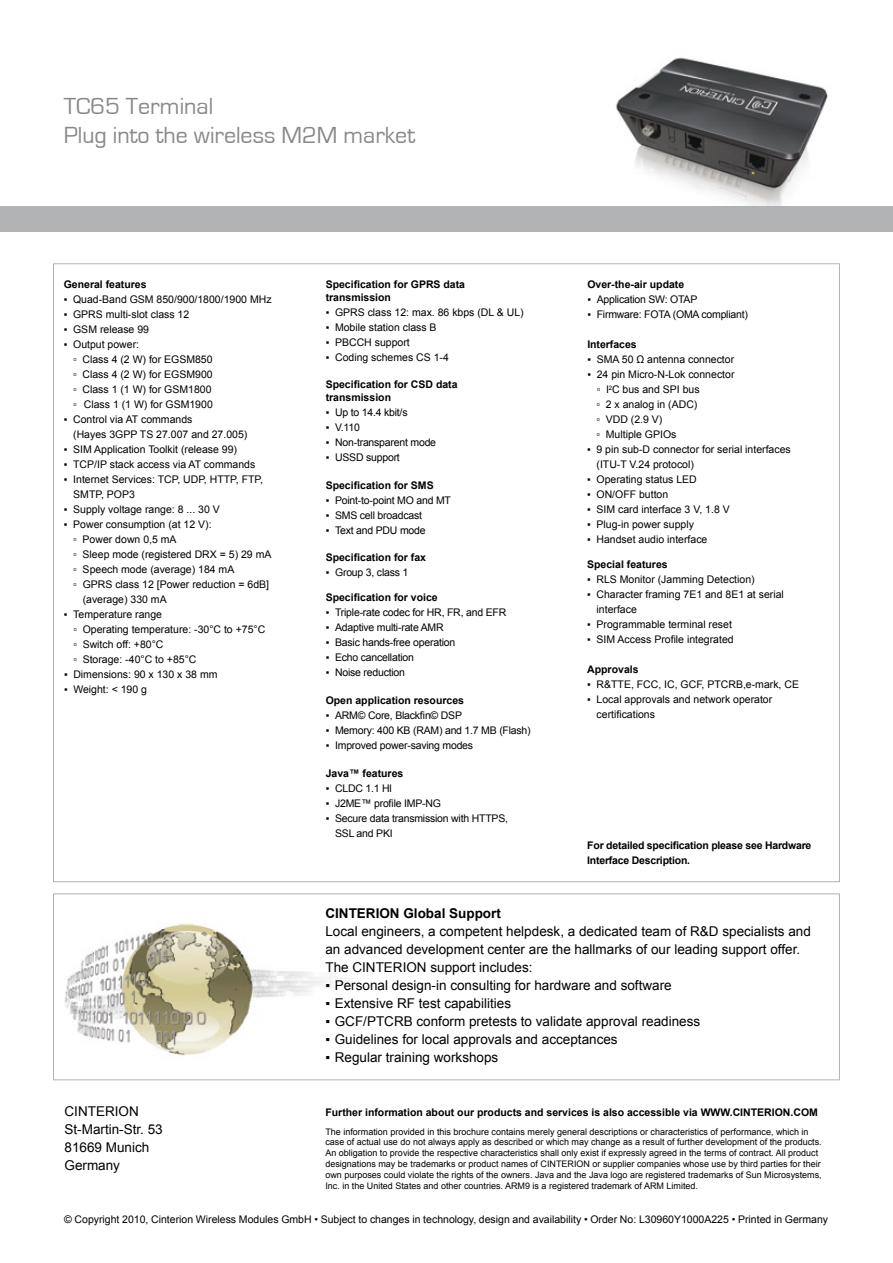
<style>
.page{position:relative;width:893px;height:1263px;background:#fff}
.page>*{position:absolute;margin:0;border:0;box-sizing:border-box;transform-origin:0 0}
.t1{font:24px/28.8px "Eurostile";color:#87888a}
.t2{font:13.5px/18px "Arial";color:#000}
.t3{font:700 13.5px "Arial";color:#000}
.t4{font:10.5px/15px "Arial";color:#000}
.t5{font:10.5px/15px "Arial";letter-spacing:-.02em;color:#000}
.t6{font:700 10.5px/12.6px "Arial";color:#000}
.t7{font:700 10.5px/15px "Arial";letter-spacing:-.02em;color:#000}
.t8{font:9px/10.8px "Arial";color:#000}
</style>
<div class="page">
<img style="left:65px;top:923px;width:285px;height:133px">
<img style="left:616px;top:57px;width:212px;height:149px">
<div style="left:53px;top:893px;width:787px;height:187px;border:1px solid #b1b3b4"></div>
<div style="left:0;top:206px;width:893px;height:26px;background:#b1b3b4"></div>
<h1 class="t1" style="left:64px;top:92px;width:353px">TC65 Terminal<br>Plug into the wireless M2M market</h1>
<p class="t6" style="left:64px;top:278px;width:84px">General features</p>
<p class="t4" style="left:64px;top:292px;width:209px">▪ Quad-Band GSM 850/900/1800/1900 MHz</p>
<p class="t4" style="left:64px;top:307px;width:127px">▪ GPRS multi-slot class 12</p>
<p class="t4" style="left:64px;top:322px;width:87px">▪ GSM release 99</p>
<p class="t4" style="left:73px;top:337px;width:141px;text-indent:-9px">▪ Output power:<br>▫ Class 4 (2 W) for EGSM850 ▫ Class 4 (2 W) for EGSM900 ▫ Class 1 (1 W) for GSM1800 ▫ Class 1 (1 W) for GSM1900</p>
<p class="t4" style="left:73px;top:412px;width:176px;text-indent:-9px">▪ Control via AT commands<br>(Hayes 3GPP TS 27.007 and 27.005)</p>
<p class="t4" style="left:64px;top:442px;width:175px">▪ SIM Application Toolkit (release 99)</p>
<p class="t4" style="left:64px;top:457px;width:193px">▪ TCP/IP stack access via AT commands</p>
<p class="t4" style="left:73px;top:472px;width:191px;text-indent:-9px">▪ Internet Services: TCP, UDP, HTTP, FTP,<br>SMTP, POP3</p>
<p class="t4" style="left:64px;top:502px;width:157px">▪ Supply voltage range: 8 ... 30 V</p>
<p class="t4" style="left:64px;top:517px;width:149px">▪ Power consumption (at 12 V):</p>
<p class="t4" style="left:73px;top:532px;width:105px">▫ Power down 0,5 mA</p>
<p class="t4" style="left:73px;top:547px;width:200px">▫ Sleep mode (registered DRX = 5) 29 mA</p>
<p class="t4" style="left:73px;top:562px;width:163px">▫ Speech mode (average) 184 mA</p>
<p class="t4" style="left:73px;top:577px;width:197px">▫ GPRS class 12 [Power reduction = 6dB]</p>
<p class="t4" style="left:83px;top:592px;width:86px">(average) 330 mA</p>
<p class="t4" style="left:73px;top:607px;width:193px;text-indent:-9px">▪ Temperature range<br>▫ Operating temperature: -30°C to +75°C ▫ Switch off: +80°C<br>▫ Storage: -40°C to +85°C</p>
<p class="t4" style="left:64px;top:667px;width:155px">▪ Dimensions: 90 x 130 x 38 mm</p>
<p class="t4" style="left:64px;top:682px;width:84px">▪ Weight: &lt; 190 g</p>
<p class="t6" style="left:326px;top:278px;width:141px">Specification for GPRS data transmission</p>
<p class="t4" style="left:326px;top:305px;width:200px">▪ GPRS class 12: max. 86 kbps (DL &amp; UL)</p>
<p class="t4" style="left:326px;top:320px;width:112px">▪ Mobile station class B</p>
<p class="t4" style="left:326px;top:335px;width:86px">▪ PBCCH support</p>
<p class="t4" style="left:326px;top:350px;width:125px">▪ Coding schemes CS 1-4</p>
<p class="t6" style="left:326px;top:379px;width:133px">Specification for CSD data transmission</p>
<p class="t5" style="left:326px;top:405px;width:83px">▪ Up to 14.4 kbit/s</p>
<p class="t4" style="left:326px;top:420px;width:36px">▪ V.110</p>
<p class="t5" style="left:326px;top:435px;width:112px">▪ Non-transparent mode</p>
<p class="t5" style="left:326px;top:450px;width:76px">▪ USSD support</p>
<p class="t6" style="left:326px;top:479px;width:109px">Specification for SMS</p>
<p class="t5" style="left:326px;top:492px;width:127px">▪ Point-to-point MO and MT</p>
<p class="t5" style="left:326px;top:507px;width:98px">▪ SMS cell broadcast</p>
<p class="t5" style="left:326px;top:523px;width:101px">▪ Text and PDU mode</p>
<p class="t6" style="left:326px;top:552px;width:102px">Specification for fax</p>
<p class="t5" style="left:326px;top:565px;width:84px">▪ Group 3, class 1</p>
<p class="t6" style="left:326px;top:592px;width:114px">Specification for voice</p>
<p class="t5" style="left:326px;top:605px;width:182px">▪ Triple-rate codec for HR, FR, and EFR</p>
<p class="t5" style="left:326px;top:620px;width:119px">▪ Adaptive multi-rate AMR</p>
<p class="t5" style="left:326px;top:635px;width:131px">▪ Basic hands-free operation</p>
<p class="t5" style="left:326px;top:650px;width:90px">▪ Echo cancellation</p>
<p class="t5" style="left:326px;top:665px;width:81px">▪ Noise reduction</p>
<p class="t6" style="left:326px;top:694px;width:140px">Open application resources</p>
<p class="t5" style="left:326px;top:708px;width:138px">▪ ARM© Core, Blackfin© DSP</p>
<p class="t5" style="left:326px;top:723px;width:207px">▪ Memory: 400 KB (RAM) and 1.7 MB (Flash)</p>
<p class="t5" style="left:326px;top:738px;width:149px">▪ Improved power-saving modes</p>
<p class="t6" style="left:326px;top:767px;width:79px">Java™ features</p>
<p class="t4" style="left:326px;top:781px;width:68px">▪ CLDC 1.1 Hl</p>
<p class="t5" style="left:326px;top:796px;width:117px">▪ J2ME™ profile IMP-NG</p>
<p class="t5" style="left:335px;top:811px;width:174px;text-indent:-9px">▪ Secure data transmission with HTTPS,<br>SSL and PKI</p>
<p class="t6" style="left:587px;top:279px;width:98px">Over-the-air update</p>
<p class="t5" style="left:587px;top:292px;width:112px">▪ Application SW: OTAP</p>
<p class="t5" style="left:587px;top:307px;width:162px">▪ Firmware: FOTA (OMA compliant)</p>
<p class="t6" style="left:587px;top:339px;width:51px">Interfaces</p>
<p class="t4" style="left:587px;top:352px;width:148px">▪ SMA 50 Ω antenna connector</p>
<p class="t4" style="left:596px;top:367px;width:140px;text-indent:-9px">▪ 24 pin Micro-N-Lok connector ▫ I<sup>2</sup>C bus and SPI bus<br>▫ 2 x analog in (ADC)<br>▫ VDD (2.9 V)<br>▫ Multiple GPIOs</p>
<p class="t4" style="left:596px;top:442px;width:196px;text-indent:-9px">▪ 9 pin sub-D connector for serial interfaces (ITU-T V.24 protocol)</p>
<p class="t4" style="left:587px;top:472px;width:111px">▪ Operating status LED</p>
<p class="t4" style="left:587px;top:487px;width:83px">▪ ON/OFF button</p>
<p class="t4" style="left:587px;top:502px;width:144px">▪ SIM card interface 3 V, 1.8 V</p>
<p class="t4" style="left:587px;top:517px;width:108px">▪ Plug-in power supply</p>
<p class="t4" style="left:587px;top:532px;width:122px">▪ Handset audio interface</p>
<p class="t6" style="left:587px;top:559px;width:82px">Special features</p>
<p class="t4" style="left:587px;top:572px;width:169px">▪ RLS Monitor (Jamming Detection)</p>
<p class="t4" style="left:597px;top:587px;width:189px;text-indent:-9px">▪ Character framing 7E1 and 8E1 at serial interface</p>
<p class="t4" style="left:587px;top:617px;width:146px">▪ Programmable terminal reset</p>
<p class="t4" style="left:587px;top:632px;width:148px">▪ SIM Access Profile integrated</p>
<p class="t6" style="left:587px;top:664px;width:53px">Approvals</p>
<p class="t4" style="left:587px;top:677px;width:213px">▪ R&amp;TTE, FCC, IC, GCF, PTCRB,e-mark, CE</p>
<p class="t4" style="left:597px;top:692px;width:177px;text-indent:-9px">▪ Local approvals and network operator certifications</p>
<p class="t7" style="left:587px;top:838px;width:226px">For detailed specification please see Hardware<br>Interface Description.</p>
<p class="t2" style="left:65px;top:1102px;width:100px">CINTERION<br>St-Martin-Str. 53<br>81669 Munich<br>Germany</p>
<p class="t3" style="left:325px;top:904px;width:177px">CINTERION Global Support</p>
<p class="t2" style="left:325px;top:922px;width:487px">Local engineers, a competent helpdesk, a dedicated team of R&amp;D specialists and an advanced development center are the hallmarks of our leading support offer.<br>The CINTERION support includes:</p>
<p class="t2" style="left:325px;top:976px;width:348px">▪ Personal design-in consulting for hardware and software</p>
<p class="t2" style="left:325px;top:994px;width:187px">▪ Extensive RF test capabilities</p>
<p class="t2" style="left:325px;top:1012px;width:376px">▪ GCF/PTCRB conform pretests to validate approval readiness</p>
<p class="t2" style="left:325px;top:1030px;width:294px">▪ Guidelines for local approvals and acceptances</p>
<p class="t2" style="left:325px;top:1048px;width:174px">▪ Regular training workshops</p>
<p class="t6" style="left:325px;top:1106px;width:494px">Further information about our products and services is also accessible via WWW.CINTERION.COM</p>
<p class="t8" style="left:325px;top:1126px;width:498px">The information provided in this brochure contains merely general descriptions or characteristics of performance, which in case of actual use do not always apply as described or which may change as a result of further development of the products.<br>An obligation to provide the respective characteristics shall only exist if expressly agreed in the terms of contract. All product designations may be trademarks or product names of CINTERION or supplier companies whose use by third parties for their own purposes could violate the rights of the owners. Java and the Java logo are registered trademarks of Sun Microsystems, Inc. in the United States and other countries. ARM9 is a registered trademark of ARM Limited.</p>
<p class="t4" style="left:64px;top:1211px;width:765px">© Copyright 2010, Cinterion Wireless Modules GmbH • Subject to changes in technology, design and availability • Order No: L30960Y1000A225 • Printed in Germany</p>
</div>
